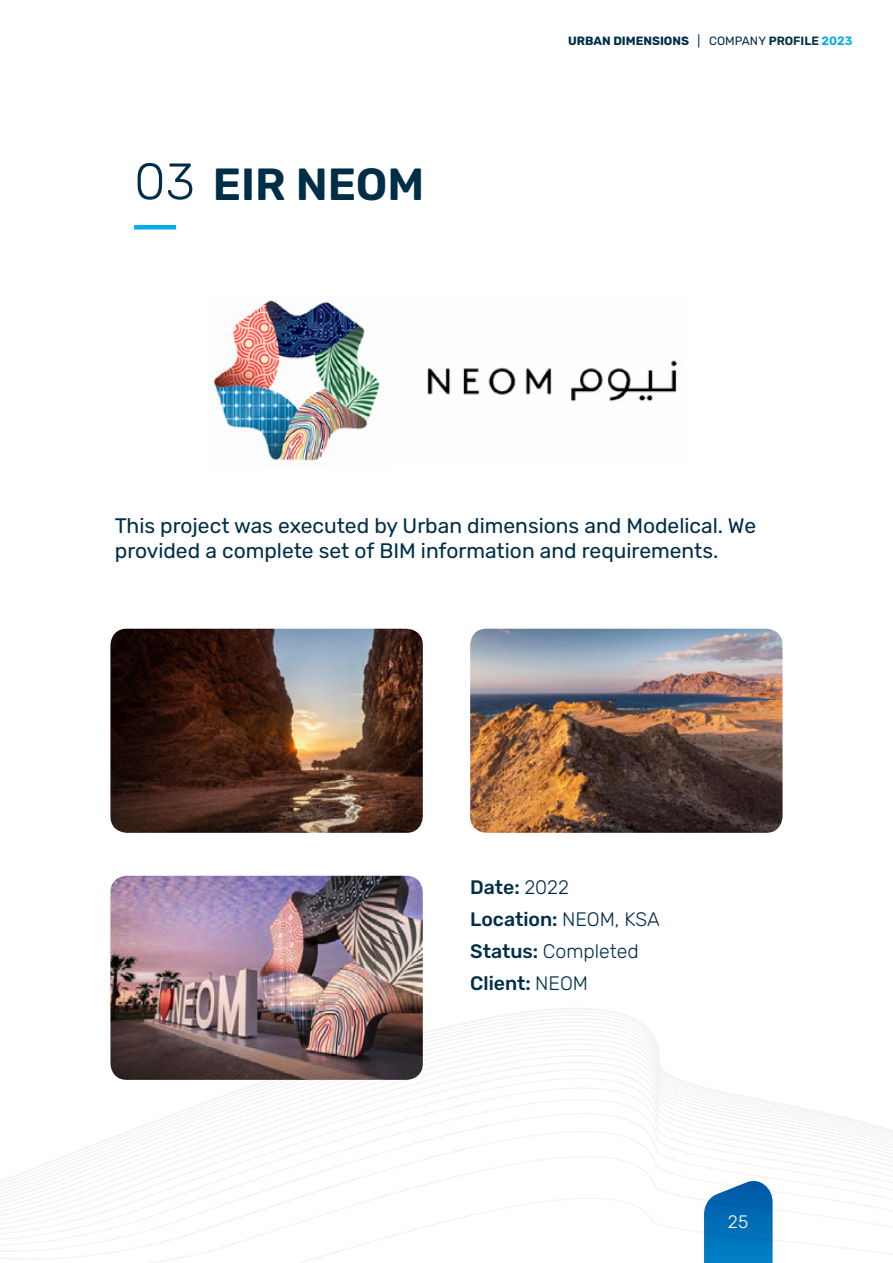
<style>
.page{position:relative;width:893px;height:1263px;background:#fff}
.page>*{position:absolute;margin:0;border:0;box-sizing:border-box;transform-origin:0 0}
.t1{font:600 45px "Rubik";color:#002e48}
.t2{font:21px/25.2px "Rubik";color:#002e48}
.t3{font:500 19.5px/32px "Rubik";color:#002e48}
.t4{font:300 18px "Rubik";color:#fff}
.t5{font:700 12px "Rubik";color:#002e48}
.s1{font-weight:300;font-size:51px}
.s2{font-weight:400}
.s3{font-weight:600}
.s4{font-weight:600;color:#00ace9}
.s5{font-weight:300}
</style>
<div class="page">
<svg style="left:190px;top:1077px;width:611px;height:31px"></svg>
<svg style="left:55px;top:1108px;width:838px;height:52px"></svg>
<svg style="left:0;top:1160px;width:893px;height:103px"></svg>
<div style="left:134px;top:225px;width:42px;height:5px;background:#00ace9"></div>
<img style="left:110px;top:629px;width:313px;height:204px">
<img style="left:110px;top:876px;width:313px;height:204px">
<img style="left:470px;top:629px;width:312px;height:204px">
<img style="left:213px;top:300px;width:464px;height:167px">
<h1 class="t1" style="left:134px;top:159px;width:292px"><span class="s1">03</span> EIR NEOM</h1>
<p class="t5" style="left:568px;top:34px;width:286px">URBAN DIMENSIONS <span class="s2">| COMPANY</span> <span class="s3">PROFILE</span> <span class="s4">2023</span></p>
<p class="t2" style="left:115px;top:513px;width:643px">This project was executed by Urban dimensions and Modelical. We provided a complete set of BIM information and requirements.</p>
<p class="t3" style="left:470px;top:872px;width:191px">Date: <span class="s5">2022<br></span>Location: <span class="s5">NEOM, KSA<br></span>Status: <span class="s5">Completed<br></span>Client: <span class="s5">NEOM</span></p>
<p class="t4" style="left:728px;top:1212px;width:22px">25</p>
</div>
